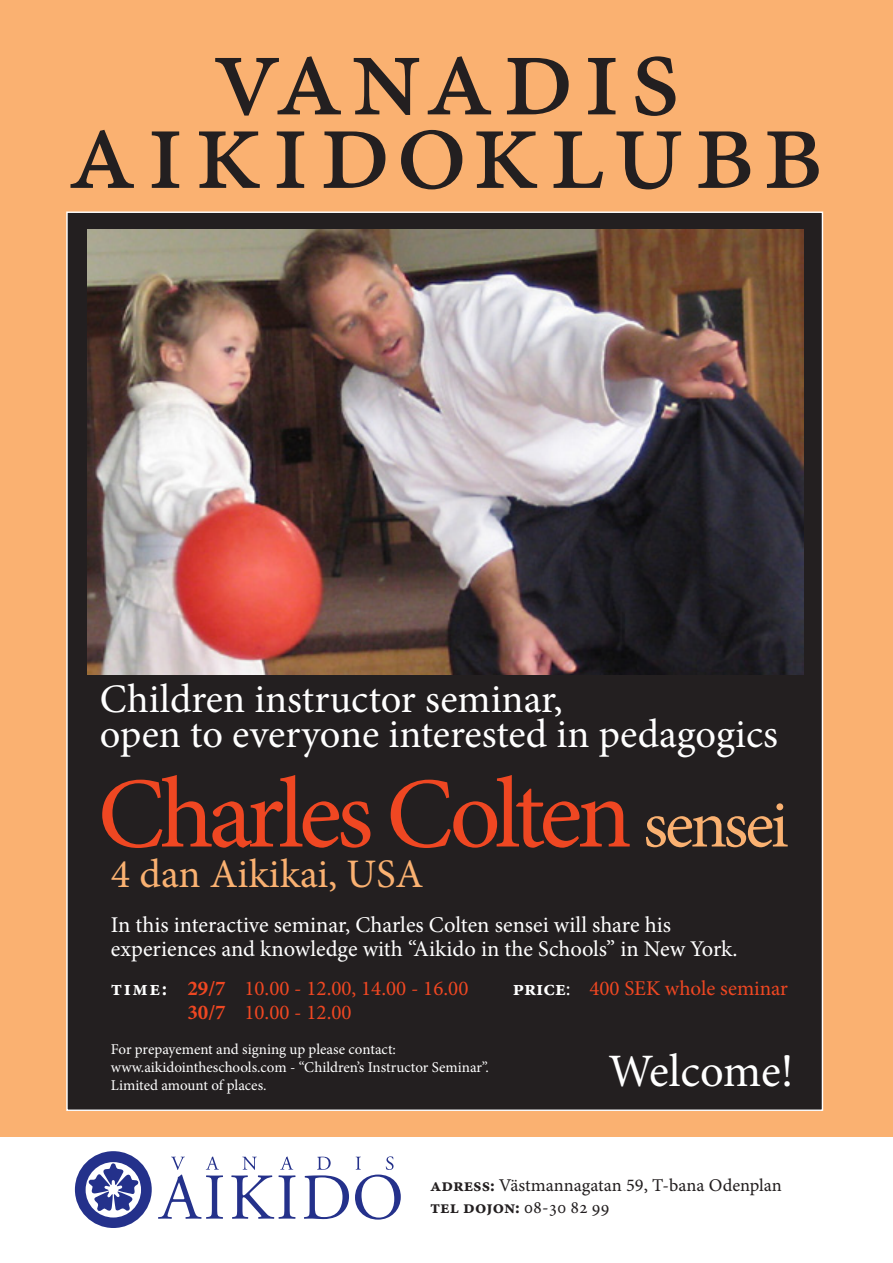
<style>
.page{position:relative;width:893px;height:1263px;background:#fff}
.page>*{position:absolute;margin:0;border:0;box-sizing:border-box;transform-origin:0 0}
.t1{font:120.75px "Minion Pro Capt";letter-spacing:.075em;color:#231f20}
.t2{font:100.5px "Minion Pro";letter-spacing:-.055em;color:#ef4722}
.t3{font:46.5px "Minion Pro";letter-spacing:-.005em;color:#fff}
.t4{font:40.5px "Minion Pro";color:#fff}
.t5{font:40.5px "Minion Pro";color:#fab171}
.t6{font:22.5px "Minion Pro";color:#fff}
.t7{font:21px "Minion Pro";color:#ef4722}
.t8{font:18px "Minion Pro Capt";letter-spacing:-.005em;color:#231f20}
.t9{font:18px "Minion Pro Bold Capt";color:#231f20}
.t10{font:15px "Minion Pro";color:#fff}
.s1{font-size:67.5px;color:#fab171}
.s2{font-weight:700;color:#fff}
.s3{font-weight:700}
.s4{color:#fff}
.s5{font-family:"Minion Pro Bold Capt"}
.s6{font-family:"Minion Pro Capt"}
.s7{font-family:"Minion Pro"}
</style>
<div class="page">
<div style="left:0;top:0;width:893px;height:1136px;background:#fab171"></div>
<svg style="left:158px;top:1156px;width:65px;height:63px"></svg>
<svg style="left:231px;top:1156px;width:65px;height:63px"></svg>
<svg style="left:304px;top:1157px;width:45px;height:62px"></svg>
<svg style="left:355px;top:1156px;width:46px;height:63px"></svg>
<svg style="left:75px;top:1151px;width:77px;height:77px"></svg>
<div style="left:67px;top:212px;width:755px;height:898px;background:#231f20"></div>
<img style="left:87px;top:230px;width:717px;height:444px">
<p class="t1" style="left:212px;top:4px;width:470px">vanadis</p>
<p class="t1" style="left:67px;top:77px;width:759px">aikidoklubb</p>
<p class="t4" style="left:100px;top:672px;width:464px">Children instructor seminar,</p>
<p class="t4" style="left:100px;top:707px;width:680px">open to everyone interested in pedagogics</p>
<p class="t2" style="left:98px;top:747px;width:692px">Charles Colten <span class="s1">sensei</span></p>
<p class="t5" style="left:111px;top:847px;width:314px">4 dan Aikikai, USA</p>
<p class="t6" style="left:111px;top:910px;width:562px">In this interactive seminar, Charles Colten sensei will share his</p>
<p class="t6" style="left:111px;top:934px;width:628px">experiences and knowledge with “Aikido in the Schools” in New York.</p>
<p class="t7" style="left:111px;top:975px;width:359px"><span class="s2">time:</span> <span class="s3">29/7</span> 10.00 - 12.00, 14.00 - 16.00</p>
<p class="t7" style="left:513px;top:975px;width:277px"><span class="s2">price</span><span class="s4">:</span> 400 SEK whole seminar</p>
<p class="t7" style="left:187px;top:999px;width:166px"><span class="s3">30/7</span> 10.00 - 12.00</p>
<p class="t3" style="left:608px;top:1040px;width:187px">Welcome!</p>
<p class="t10" style="left:111px;top:1039px;width:287px">For prepayement and signing up please contact:</p>
<p class="t10" style="left:111px;top:1057px;width:379px">www.aikidointheschools.com - “Children’s Instructor Seminar”.</p>
<p class="t10" style="left:111px;top:1075px;width:157px">Limited amount of places.</p>
<p class="t8" style="left:430px;top:1174px;width:353px"><span class="s5">adress:</span> Västmannagatan 59, T-bana Odenplan</p>
<p class="t9" style="left:430px;top:1196px;width:181px">tel dojon: <span class="s6">08-</span><span class="s7">30 82 99</span></p>
</div>
